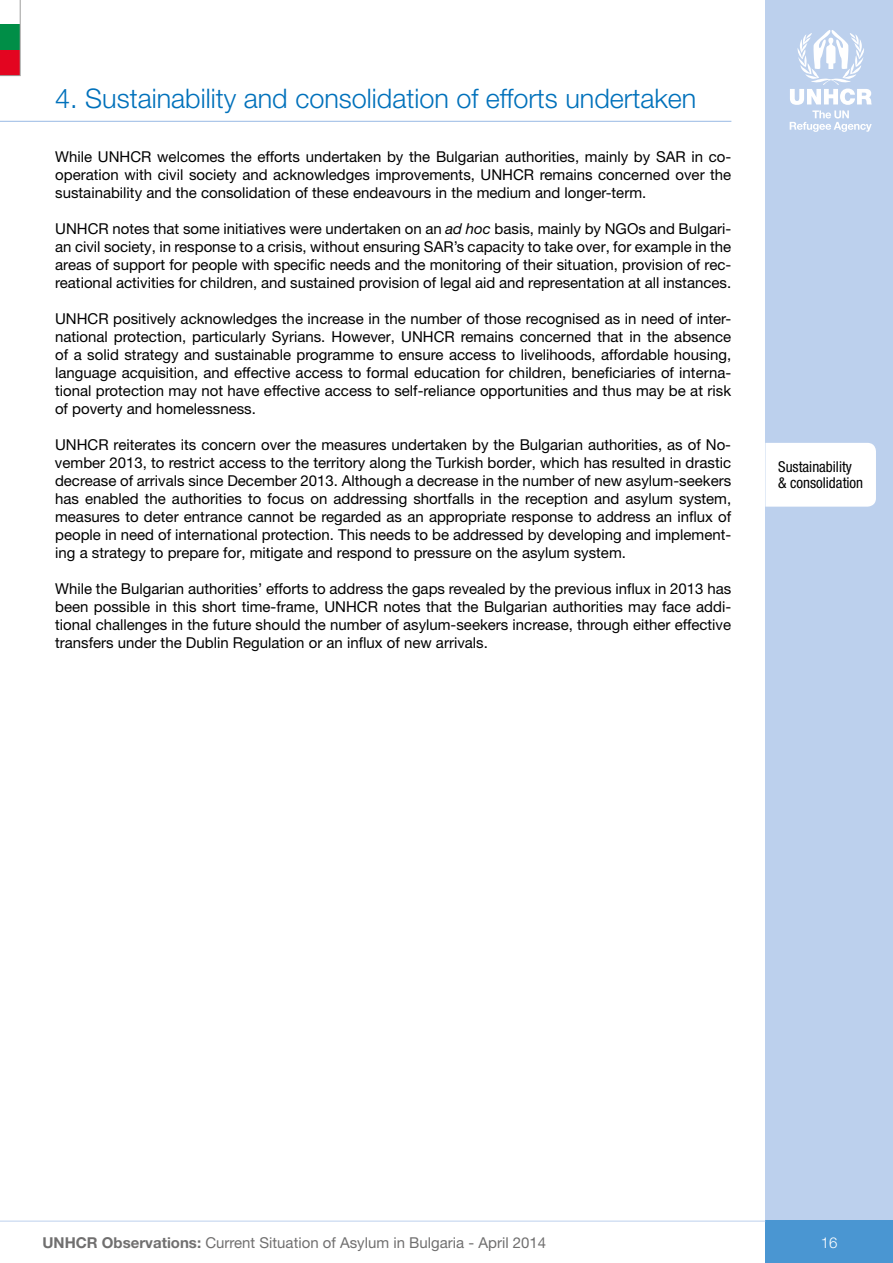
<style>
.page{position:relative;width:893px;height:1263px;background:#fff}
.page>*{position:absolute;margin:0;border:0;box-sizing:border-box;transform-origin:0 0}
.t1{font:300 27px "Helvetica Neue CE";color:#0071bb}
.t2{font:15px/18px "Helvetica Neue CE";color:#000;text-align:justify}
.t3{font:15px "Helvetica Neue CE";color:#706f6f}
.t4{font:condensed 15px/16.5px "Helvetica Neue CE";color:#000}
.t5{font:300 15px "Helvetica Neue CE";color:#fff}
.s1{font-style:italic}
.s2{font-weight:700}
</style>
<div class="page">
<div style="left:765px;top:0;width:128px;height:1263px;background:#bcd0ed"></div>
<svg style="left:790px;top:30px;width:82px;height:102px"></svg>
<div style="left:765px;top:443px;width:111px;height:64px;background:#fff"></div>
<hr style="left:0;top:121px;width:731px;height:1px;background:#a4c1e7">
<div style="left:765px;top:1220px;width:128px;height:43px;background:#4a96d2"></div>
<hr style="left:0;top:1221px;width:765px;height:1px;background:#bcd0ed">
<svg style="left:0;top:0;width:21px;height:76px"></svg>
<h1 class="t1" style="left:55px;top:82px;width:643px">4. Sustainability and consolidation of efforts undertaken</h1>
<p class="t2" style="left:55px;top:148px;width:678px">While UNHCR welcomes the efforts undertaken by the Bulgarian authorities, mainly by SAR in co&shy;operation with civil society and acknowledges improvements, UNHCR remains concerned over the sustainability and the consolidation of these endeavours in the medium and longer-term.</p>
<p class="t2" style="left:55px;top:220px;width:678px">UNHCR notes that some initiatives were undertaken on an <span class="s1">ad hoc</span> basis, mainly by NGOs and Bulgari&shy;an civil society, in response to a crisis, without ensuring SAR’s capacity to take over, for example in the areas of support for people with specific needs and the monitoring of their situation, provision of rec&shy;reational activities for children, and sustained provision of legal aid and representation at all instances.</p>
<p class="t2" style="left:55px;top:310px;width:678px">UNHCR positively acknowledges the increase in the number of those recognised as in need of inter&shy;national protection, particularly Syrians. However, UNHCR remains concerned that in the absence of a solid strategy and sustainable programme to ensure access to livelihoods, affordable housing, language acquisition, and effective access to formal education for children, beneficiaries of interna&shy;tional protection may not have effective access to self-reliance opportunities and thus may be at risk of poverty and homelessness.</p>
<p class="t2" style="left:55px;top:436px;width:678px">UNHCR reiterates its concern over the measures undertaken by the Bulgarian authorities, as of No&shy;vember 2013, to restrict access to the territory along the Turkish border, which has resulted in drastic decrease of arrivals since December 2013. Although a decrease in the number of new asylum-seekers has enabled the authorities to focus on addressing shortfalls in the reception and asylum system, measures to deter entrance cannot be regarded as an appropriate response to address an influx of people in need of international protection. This needs to be addressed by developing and implement&shy;ing a strategy to prepare for, mitigate and respond to pressure on the asylum system.</p>
<p class="t2" style="left:55px;top:580px;width:678px">While the Bulgarian authorities’ efforts to address the gaps revealed by the previous influx in 2013 has been possible in this short time-frame, UNHCR notes that the Bulgarian authorities may face addi&shy;tional challenges in the future should the number of asylum-seekers increase, through either effective transfers under the Dublin Regulation or an influx of new arrivals.</p>
<p class="t4" style="left:778px;top:459px;width:87px">Sustainability &amp; consolidation</p>
<p class="t3" style="left:43px;top:1233px;width:505px"><span class="s2">UNHCR Observations:</span> Current Situation of Asylum in Bulgaria - April 2014</p>
<p class="t5" style="left:821px;top:1233px;width:18px">16</p>
</div>
